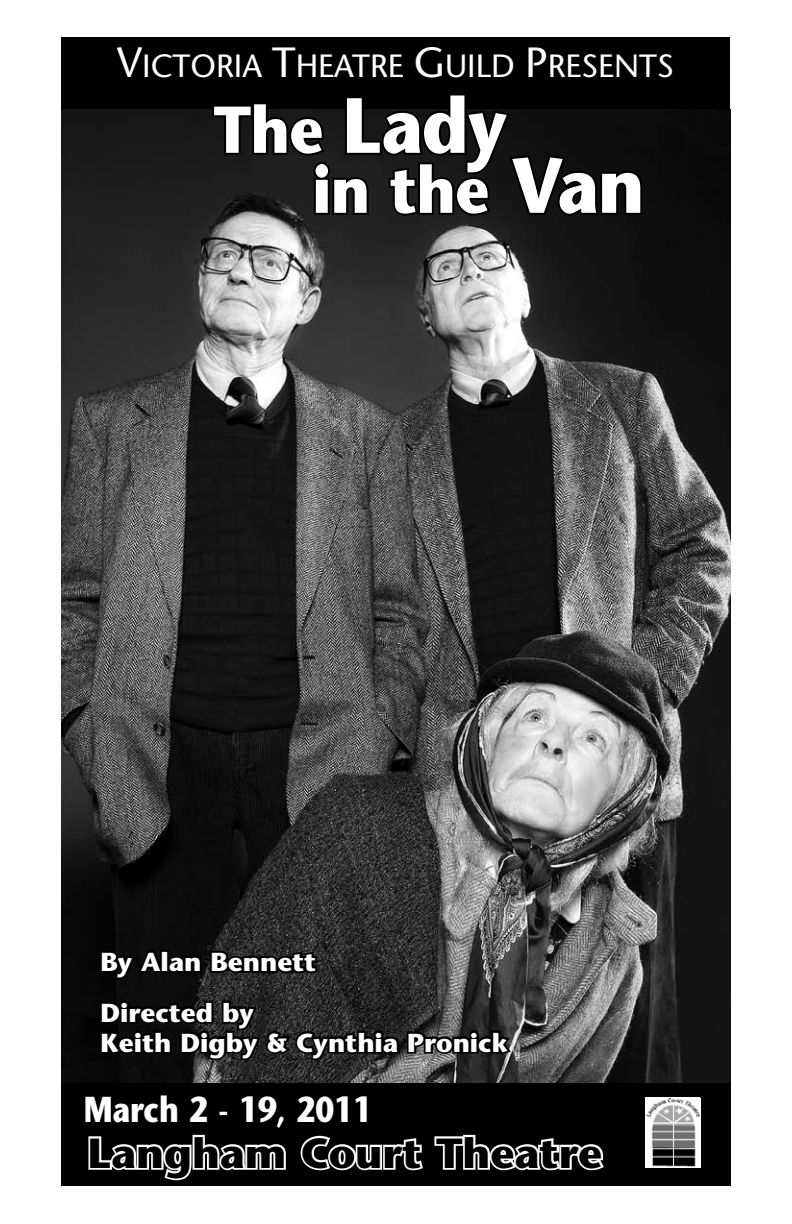
<style>
.page{position:relative;width:792px;height:1224px;background:#fff}
.page>*{position:absolute;margin:0;border:0;box-sizing:border-box;transform-origin:0 0}
.t1{font:700 78px "Stone Sans Std";color:#fff;scale:.9 1}
.t2{font:700 66px "Stone Sans Std";color:#fff;scale:.9 1}
.t3{font:700 42px "Stone Sans Std";color:#000}
.t4{font:700 36px "Stone Sans Std";color:#fff;scale:.83 1}
.t5{font:500 32.2px "Stone Sans Std";color:#fff}
.t6{font:700 26px/50.4px "Stone Sans Std";color:#fff}
.s1{font-size:42.2px}
.s2{font-size:66px}
.s3{font-size:78px}
</style>
<div class="page">
<div style="left:61px;top:1077px;width:670px;height:109px;background:#000"></div>
<div style="left:645px;top:1097px;width:55px;height:71px;background:#fff"></div>
<img style="left:646px;top:1098px;width:54px;height:69px">
<div style="left:61px;top:38px;width:669px;height:73px;background:#000"></div>
<img style="left:61px;top:109px;width:670px;height:973px">
<svg style="left:112px;top:37px;width:566px;height:181px"></svg>
<svg style="left:81px;top:925px;width:526px;height:256px"></svg>
<p class="t5" style="left:117px;top:46px;width:558px"><span class="s1">V</span>ICTORIA <span class="s1">T</span>HEATRE <span class="s1">G</span>UILD <span class="s1">P</span>RESENTS</p>
<h1 class="t1" style="left:214px;top:79px;width:327px"><span class="s2">The</span> Lady</h1>
<h2 class="t2" style="left:312px;top:150px;width:371px">in the <span class="s3">Van</span></h2>
<p class="t6" style="left:100px;top:937px;width:217px">By Alan Bennett<br>Directed by</p>
<p class="t6" style="left:100px;top:1017px;width:409px">Keith Digby &amp; Cynthia Pronick</p>
<h3 class="t4" style="left:84px;top:1088px;width:349px">March 2 - 19, 2011</h3>
<h3 class="t3" style="left:88px;top:1128px;width:516px">Langham Court Theatre</h3>
</div>
